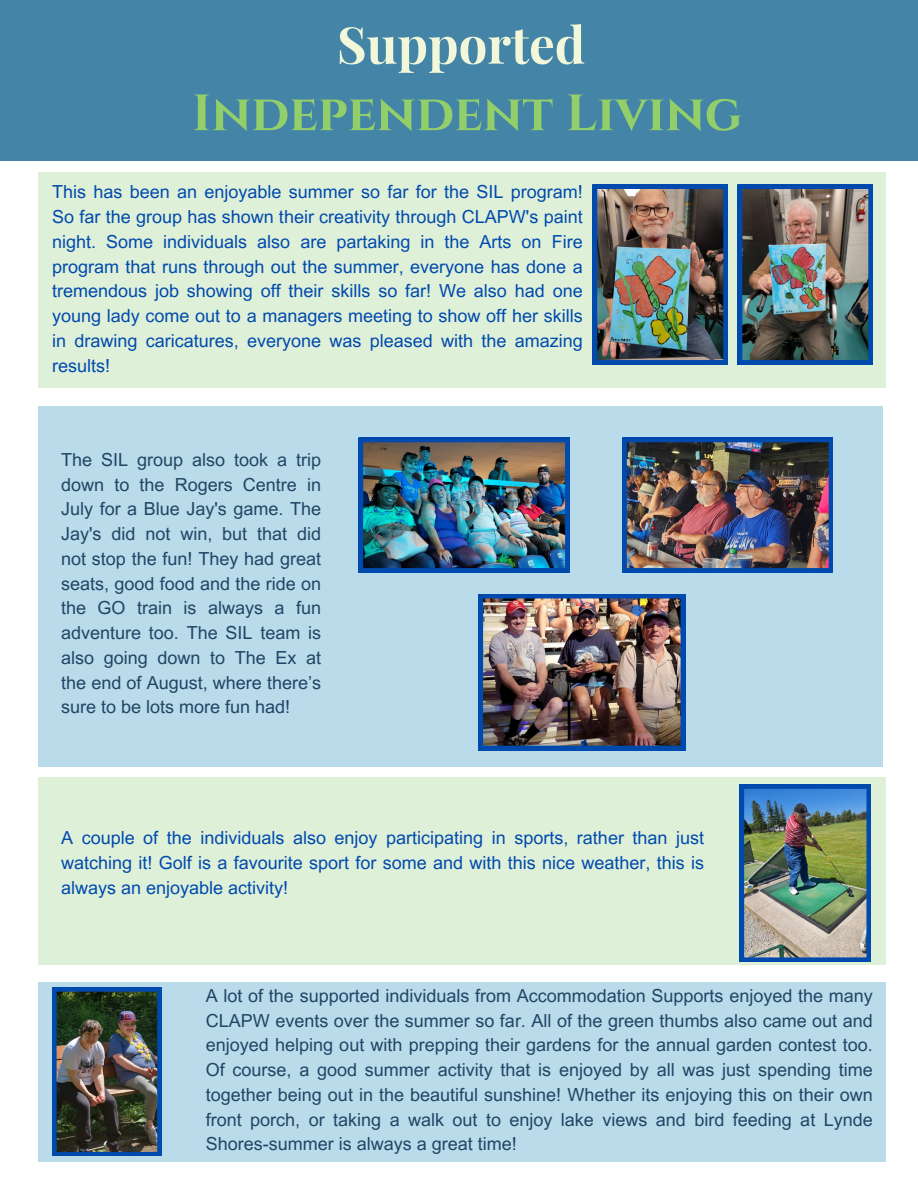
<style>
.page{position:relative;width:918px;height:1188px;background:#fff}
.page>*{position:absolute;margin:0;border:0;box-sizing:border-box;transform-origin:0 0}
.t1{font:700 51px/66.3px "Cinzel";color:#92ce69;text-align:center}
.t2{font:18px/24.8px "Arial MT Pro";color:#204666;text-align:justify}
.t3{font:18px/24.8px "Arial MT Pro";color:#004aad;text-align:justify}
.s1{font-family:"Playfair Display";color:#f1f7d8}
</style>
<div class="page">
<div style="left:38px;top:778px;width:848px;height:187px;background:#dff0d9"></div>
<img style="left:740px;top:784px;width:131px;height:178px">
<div style="left:38px;top:172px;width:848px;height:216px;background:#dff0d9"></div>
<img style="left:738px;top:184px;width:135px;height:180px">
<div style="left:38px;top:406px;width:845px;height:360px;background:#badbe9"></div>
<img style="left:359px;top:438px;width:210px;height:135px">
<img style="left:622px;top:438px;width:211px;height:135px">
<img style="left:593px;top:184px;width:135px;height:180px">
<div style="left:38px;top:982px;width:848px;height:179px;background:#badbe9"></div>
<img style="left:479px;top:594px;width:206px;height:156px">
<div style="left:0;top:0;width:918px;height:161px;background:#4485a7"></div>
<img style="left:52px;top:987px;width:109px;height:169px">
<p class="t1" style="left:192px;top:15px;width:552px"><span class="s1">Supported<br></span>Independent Living</p>
<p class="t3" style="left:52px;top:182px;width:532px">This has been an enjoyable summer so far for the SIL program!<br>So far the group has shown their creativity through CLAPW's paint night. Some individuals also are partaking in the Arts on Fire program that runs through out the summer, everyone has done a tremendous job showing off their skills so far! We also had one young lady come out to a managers meeting to show off her skills in drawing caricatures, everyone was pleased with the amazing results!</p>
<p class="t2" style="left:61px;top:449px;width:262px">The SIL group also took a trip down to the Rogers Centre in July for a Blue Jay's game. The Jay's did not win, but that did not stop the fun! They had great seats, good food and the ride on the GO train is always a fun adventure too. The SIL team is also going down to The Ex at the end of August, where there’s sure to be lots more fun had!</p>
<p class="t3" style="left:61px;top:828px;width:645px">A couple of the individuals also enjoy participating in sports, rather than just watching it! Golf is a favourite sport for some and with this nice weather, this is always an enjoyable activity!</p>
<p class="t2" style="left:206px;top:985px;width:669px">A lot of the supported individuals from Accommodation Supports enjoyed the many CLAPW events over the summer so far. All of the green thumbs also came out and enjoyed helping out with prepping their gardens for the annual garden contest too.<br>Of course, a good summer activity that is enjoyed by all was just spending time together being out in the beautiful sunshine! Whether its enjoying this on their own front porch, or taking a walk out to enjoy lake views and bird feeding at Lynde Shores-summer is always a great time!</p>
</div>
